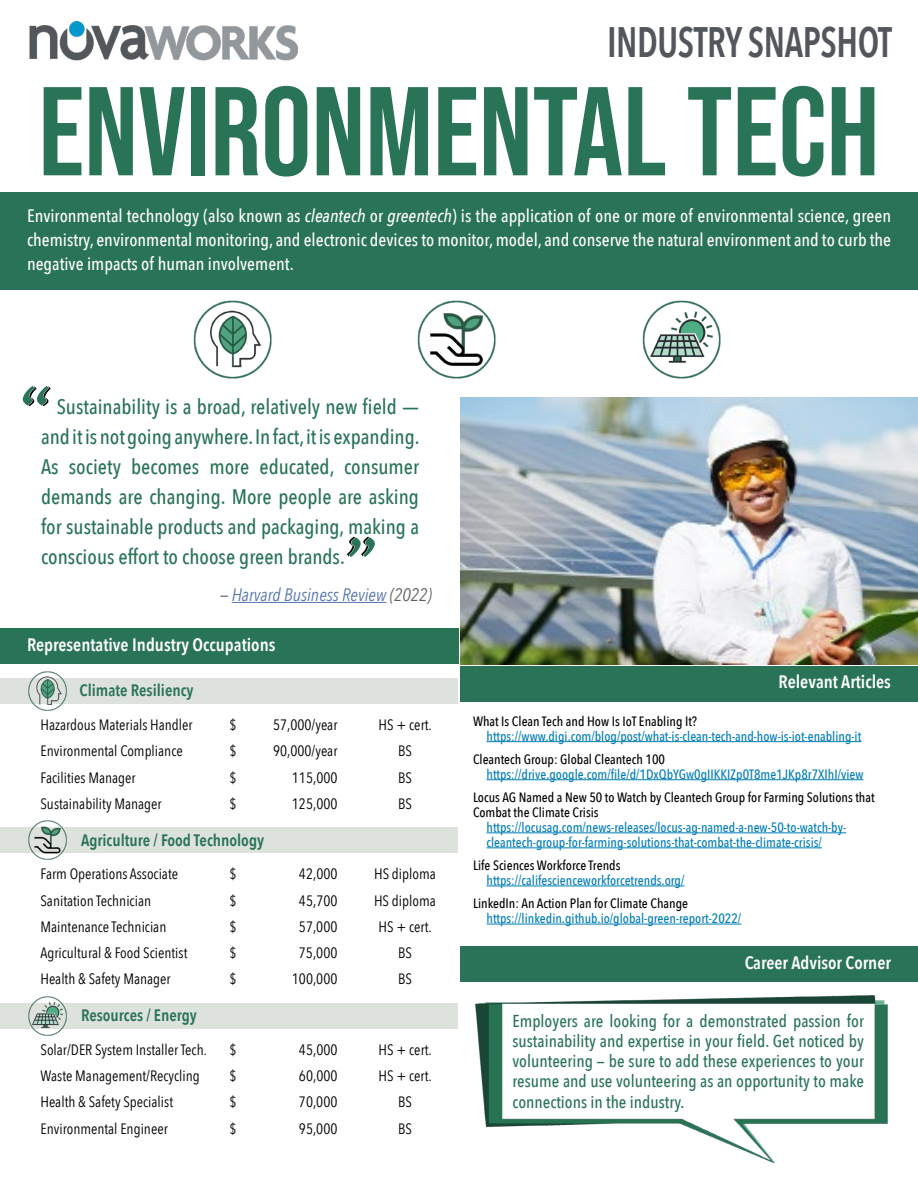
<style>
.page{position:relative;width:918px;height:1188px;background:#fff}
.page>*{position:absolute;margin:0;border:0;box-sizing:border-box;transform-origin:0 0}
.t1{font:126px "Bebas Neue";color:#297356}
.t2{font:72px "Iowan Old Style";color:#fff}
.t3{font:72px "Iowan Old Style";color:#000}
.t4{font:600 42.6px "Avenir Next Condensed";letter-spacing:-.01em;color:#53575b;scale:.86 1}
.t5{font:500 21px/30px "Avenir Next Condensed";color:#297356;text-align:justify}
.t6{font:500 18px/24px "Avenir Next Condensed";color:#fff;text-align:justify}
.t7{font:600 18px "Avenir Next Condensed";color:#fff}
.t8{font:italic 18px "Avenir Next Condensed";color:#5576af}
.t9{font:500 17.25px/20.2px "Avenir Next Condensed";color:#297356;text-align:justify}
.t10{font:600 16.5px "Avenir Next Condensed";color:#297356}
.t11{font:15px "Avenir Next Condensed";color:#000}
.t12{font:500 13.5px/15px "Avenir Next Condensed";color:#007db7}
.t13{font:500 13.5px/15px "Avenir Next Condensed";color:#000}
.s1{font-style:italic}
.s2{color:#5f6062}
</style>
<div class="page">
<img style="left:475px;top:995px;width:413px;height:169px">
<img style="left:29px;top:22px;width:269px;height:39px">
<div style="left:0;top:193px;width:918px;height:97px;background:#297356"></div>
<div style="left:0;top:628px;width:459px;height:36px;background:#297356"></div>
<div style="left:0;top:827px;width:457px;height:26px;background:#dde2dd"></div>
<div style="left:0;top:1003px;width:457px;height:26px;background:#dde2dd"></div>
<div style="left:0;top:678px;width:457px;height:26px;background:#dde2dd"></div>
<img style="left:417px;top:300px;width:79px;height:79px">
<img style="left:193px;top:300px;width:79px;height:79px">
<img style="left:642px;top:300px;width:79px;height:79px">
<hr style="left:232px;top:602px;width:154px;height:1px;background:#5576af">
<div style="left:461px;top:946px;width:457px;height:36px;background:#297356"></div>
<img style="left:28px;top:671px;width:39px;height:40px">
<img style="left:28px;top:820px;width:39px;height:40px">
<img style="left:28px;top:996px;width:39px;height:40px">
<img style="left:461px;top:397px;width:457px;height:267px">
<hr style="left:487px;top:741px;width:374px;height:1px;background:#007db7">
<hr style="left:487px;top:779px;width:377px;height:1px;background:#007db7">
<hr style="left:487px;top:833px;width:359px;height:1px;background:#007db7">
<hr style="left:487px;top:848px;width:335px;height:1px;background:#007db7">
<hr style="left:487px;top:886px;width:197px;height:1px;background:#007db7">
<hr style="left:487px;top:924px;width:254px;height:1px;background:#007db7">
<div style="left:461px;top:666px;width:457px;height:35px;background:#297356"></div>
<h3 class="t4" style="left:607px;top:5px;width:333px">INDUSTRY SNAPSHOT</h3>
<h1 class="t1" style="left:38px;top:60px;width:843px">ENVIRONMENTAL TECH</h1>
<p class="t6" style="left:27px;top:204px;width:866px">Environmental technology (also known as <span class="s1">cleantech</span> or <span class="s1">greentech</span>) is the application of one or more of environmental science, green chemistry, environmental monitoring, and electronic devices to monitor, model, and conserve the natural environment and to curb the negative impacts of human involvement.</p>
<h2 class="t2" style="left:19px;top:349px;width:36px">“</h2>
<p class="t5" style="left:41px;top:392px;width:380px;text-indent:16px">Sustainability is a broad, relatively new field — and it is not going anywhere. In fact, it is expanding.<br>As society becomes more educated, consumer demands are changing. More people are asking for sustainable products and packaging, making a conscious effort to choose green brands.</p>
<h2 class="t3" style="left:377px;top:593px;width:36px;rotate:-180deg">“</h2>
<p class="t8" style="left:220px;top:584px;width:213px"><span class="s2">—</span> Harvard Business Review <span class="s2">(2022)</span></p>
<p class="t7" style="left:27px;top:629px;width:250px">Representative Industry Occupations</p>
<p class="t10" style="left:80px;top:676px;width:116px">Climate Resiliency</p>
<p class="t11" style="left:40px;top:712px;width:154px">Hazardous Materials Handler</p>
<p class="t11" style="left:230px;top:712px;width:9px">$</p>
<p class="t11" style="left:273px;top:712px;width:66px">57,000/year</p>
<p class="t11" style="left:379px;top:712px;width:55px">HS + cert.</p>
<p class="t11" style="left:40px;top:738px;width:144px">Environmental Compliance</p>
<p class="t11" style="left:229px;top:738px;width:9px">$</p>
<p class="t11" style="left:273px;top:738px;width:66px">90,000/year</p>
<p class="t11" style="left:398px;top:738px;width:15px">BS</p>
<p class="t11" style="left:40px;top:765px;width:97px">Facilities Manager</p>
<p class="t11" style="left:229px;top:765px;width:9px">$</p>
<p class="t11" style="left:292px;top:765px;width:47px">115,000</p>
<p class="t11" style="left:398px;top:765px;width:15px">BS</p>
<p class="t11" style="left:40px;top:791px;width:123px">Sustainability Manager</p>
<p class="t11" style="left:229px;top:791px;width:9px">$</p>
<p class="t11" style="left:292px;top:791px;width:47px">125,000</p>
<p class="t11" style="left:398px;top:791px;width:15px">BS</p>
<p class="t10" style="left:81px;top:826px;width:185px">Agriculture / Food Technology</p>
<p class="t11" style="left:40px;top:861px;width:139px">Farm Operations Associate</p>
<p class="t11" style="left:230px;top:861px;width:9px">$</p>
<p class="t11" style="left:299px;top:861px;width:40px">42,000</p>
<p class="t11" style="left:374px;top:861px;width:63px">HS diploma</p>
<p class="t11" style="left:40px;top:888px;width:112px">Sanitation Technician</p>
<p class="t11" style="left:229px;top:888px;width:9px">$</p>
<p class="t11" style="left:299px;top:888px;width:40px">45,700</p>
<p class="t11" style="left:374px;top:888px;width:63px">HS diploma</p>
<p class="t11" style="left:40px;top:914px;width:127px">Maintenance Technician</p>
<p class="t11" style="left:229px;top:914px;width:9px">$</p>
<p class="t11" style="left:299px;top:914px;width:40px">57,000</p>
<p class="t11" style="left:379px;top:914px;width:55px">HS + cert.</p>
<p class="t11" style="left:40px;top:940px;width:148px">Agricultural &amp; Food Scientist</p>
<p class="t11" style="left:229px;top:940px;width:9px">$</p>
<p class="t11" style="left:299px;top:940px;width:40px">75,000</p>
<p class="t11" style="left:398px;top:940px;width:15px">BS</p>
<p class="t11" style="left:40px;top:966px;width:132px">Health &amp; Safety Manager</p>
<p class="t11" style="left:229px;top:966px;width:9px">$</p>
<p class="t11" style="left:292px;top:966px;width:47px">100,000</p>
<p class="t11" style="left:398px;top:966px;width:15px">BS</p>
<p class="t10" style="left:81px;top:1001px;width:118px">Resources / Energy</p>
<p class="t11" style="left:40px;top:1037px;width:168px">Solar/DER System Installer Tech.</p>
<p class="t11" style="left:230px;top:1037px;width:9px">$</p>
<p class="t11" style="left:299px;top:1037px;width:40px">45,000</p>
<p class="t11" style="left:379px;top:1037px;width:55px">HS + cert.</p>
<p class="t11" style="left:40px;top:1063px;width:161px">Waste Management/Recycling</p>
<p class="t11" style="left:229px;top:1063px;width:9px">$</p>
<p class="t11" style="left:299px;top:1063px;width:40px">60,000</p>
<p class="t11" style="left:379px;top:1063px;width:55px">HS + cert.</p>
<p class="t11" style="left:40px;top:1089px;width:134px">Health &amp; Safety Specialist</p>
<p class="t11" style="left:229px;top:1089px;width:9px">$</p>
<p class="t11" style="left:299px;top:1089px;width:40px">70,000</p>
<p class="t11" style="left:398px;top:1089px;width:15px">BS</p>
<p class="t11" style="left:40px;top:1116px;width:129px">Environmental Engineer</p>
<p class="t11" style="left:229px;top:1116px;width:9px">$</p>
<p class="t11" style="left:299px;top:1116px;width:40px">95,000</p>
<p class="t11" style="left:398px;top:1116px;width:15px">BS</p>
<p class="t7" style="left:779px;top:666px;width:114px">Relevant Articles</p>
<p class="t13" style="left:473px;top:713px;width:226px">What Is Clean Tech and How Is IoT Enabling It?</p>
<p class="t12" style="left:487px;top:728px;width:376px">https://www.digi.com/blog/post/what-is-clean-tech-and-how-is-iot-enabling-it</p>
<p class="t13" style="left:473px;top:751px;width:194px">Cleantech Group: Global Cleantech 100</p>
<p class="t12" style="left:487px;top:766px;width:379px">https://drive.google.com/file/d/1DxQbYGw0gIIKKIZp0T8me1JKp8r7XIhI/view</p>
<p class="t13" style="left:473px;top:790px;width:403px">Locus AG Named a New 50 to Watch by Cleantech Group for Farming Solutions that<br>Combat the Climate Crisis</p>
<p class="t12" style="left:487px;top:820px;width:361px">https://locusag.com/news-releases/locus-ag-named-a-new-50-to-watch-by&shy;cleantech-group-for-farming-solutions-that-combat-the-climate-crisis/</p>
<p class="t13" style="left:473px;top:858px;width:149px">Life Sciences Workforce Trends</p>
<p class="t12" style="left:487px;top:873px;width:199px">https://califescienceworkforcetrends.org/</p>
<p class="t13" style="left:473px;top:896px;width:217px">LinkedIn: An Action Plan for Climate Change</p>
<p class="t12" style="left:487px;top:911px;width:256px">https://linkedin.github.io/global-green-report-2022/</p>
<p class="t7" style="left:745px;top:947px;width:148px">Career Advisor Corner</p>
<p class="t9" style="left:512px;top:1010px;width:353px">Employers are looking for a demonstrated passion for sustainability and expertise in your field. Get noticed by volunteering — be sure to add these experiences to your resume and use volunteering as an opportunity to make connections in the industry.</p>
</div>
